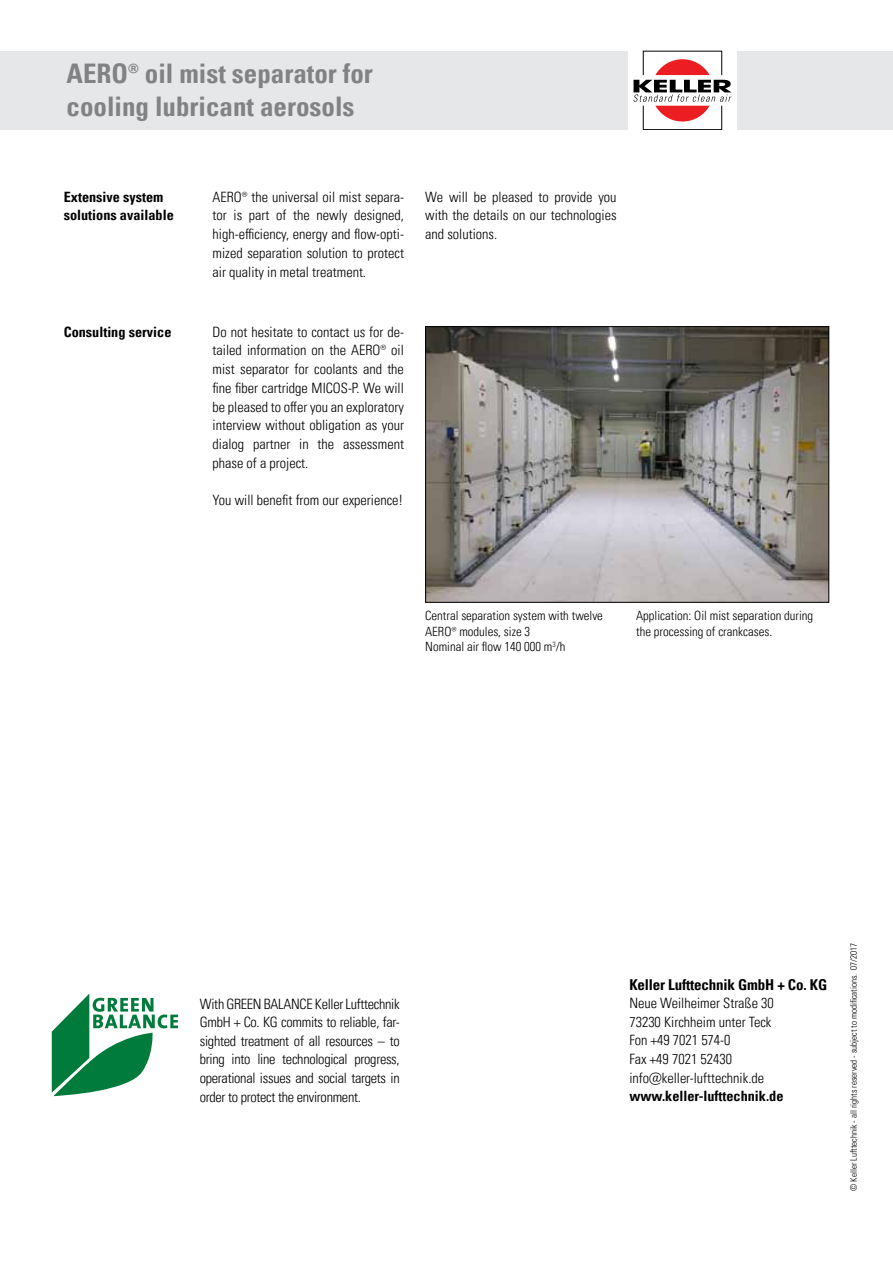
<style>
.page{position:relative;width:893px;height:1263px;background:#fff}
.page>*{position:absolute;margin:0;border:0;box-sizing:border-box;transform-origin:0 0}
.t1{font:700 condensed 27px/32.4px "Univers LT Pro";color:#808284}
.t2{font:700 condensed 15px "Univers LT Pro";letter-spacing:-.01em;color:#000}
.t3{font:300 condensed 14.25px/18.8px "Univers LT Pro";color:#000;text-align:justify}
.t4{font:700 condensed 14.25px/18.8px "Univers LT Pro";color:#000}
.t5{font:300 condensed 12.75px/15.3px "Univers LT Pro";color:#000}
.t6{font:300 condensed 9px "Univers LT Pro";color:#000}
</style>
<div class="page">
<div style="left:0;top:51px;width:893px;height:79px;background:#e6e7e8"></div>
<img style="left:427px;top:328px;width:400px;height:273px">
<div style="left:425px;top:326px;width:404px;height:277px;border:1px solid #000"></div>
<div style="left:628px;top:35px;width:109px;height:111px;background:#fff"></div>
<div style="left:643px;top:105px;width:79px;height:25px;border:1px solid #000"></div>
<svg style="left:633px;top:59px;width:98px;height:63px"></svg>
<svg style="left:52px;top:993px;width:126px;height:103px"></svg>
<h1 class="t1" style="left:67px;top:60px;width:308px">AERO® oil mist separator for cooling lubricant aerosols</h1>
<p class="t4" style="left:64px;top:187px;width:112px">Extensive system solutions available</p>
<p class="t4" style="left:64px;top:323px;width:109px">Consulting service</p>
<p class="t3" style="left:213px;top:186px;width:193px">AERO® the universal oil mist separa&shy;tor is part of the newly designed, high-efficiency, energy and flow-opti&shy;mized separation solution to protect air quality in metal treatment.</p>
<p class="t3" style="left:425px;top:187px;width:193px">We will be pleased to provide you with the details on our technologies and solutions.</p>
<p class="t3" style="left:213px;top:321px;width:193px">Do not hesitate to contact us for de&shy;tailed information on the AERO® oil mist separator for coolants and the fine fiber cartridge MICOS-P. We will be pleased to offer you an exploratory interview without obligation as your dialog partner in the assessment phase of a project.</p>
<p class="t3" style="left:213px;top:490px;width:192px">You will benefit from our experience!</p>
<p class="t5" style="left:425px;top:608px;width:179px">Central separation system with twelve<br>AERO® modules, size 3<br>Nominal air flow 140 000 m<sup>3</sup>/h</p>
<p class="t5" style="left:636px;top:608px;width:178px">Application: Oil mist separation during the processing of crankcases.</p>
<p class="t3" style="left:200px;top:993px;width:201px">With GREEN BALANCE Keller Lufttechnik GmbH + Co. KG commits to reliable, far&shy;sighted treatment of all resources – to bring into line technological progress, operational issues and social targets in order to protect the environment.</p>
<p class="t2" style="left:629px;top:978px;width:199px">Keller Lufttechnik GmbH + Co. KG</p>
<p class="t3" style="left:629px;top:993px;width:146px;text-align:left">Neue Weilheimer Straße 30<br>73230 Kirchheim unter Teck<br>Fon +49 7021 574-0<br>Fax +49 7021 52430 info@keller-lufttechnik.de</p>
<p class="t4" style="left:629px;top:1088px;width:156px">www.keller-lufttechnik.de</p>
<p class="t6" style="left:848px;top:1191px;width:250px;rotate:-90deg">© Keller Lufttechnik - all rights reserved - subject to modifications. 07/2017</p>
</div>
